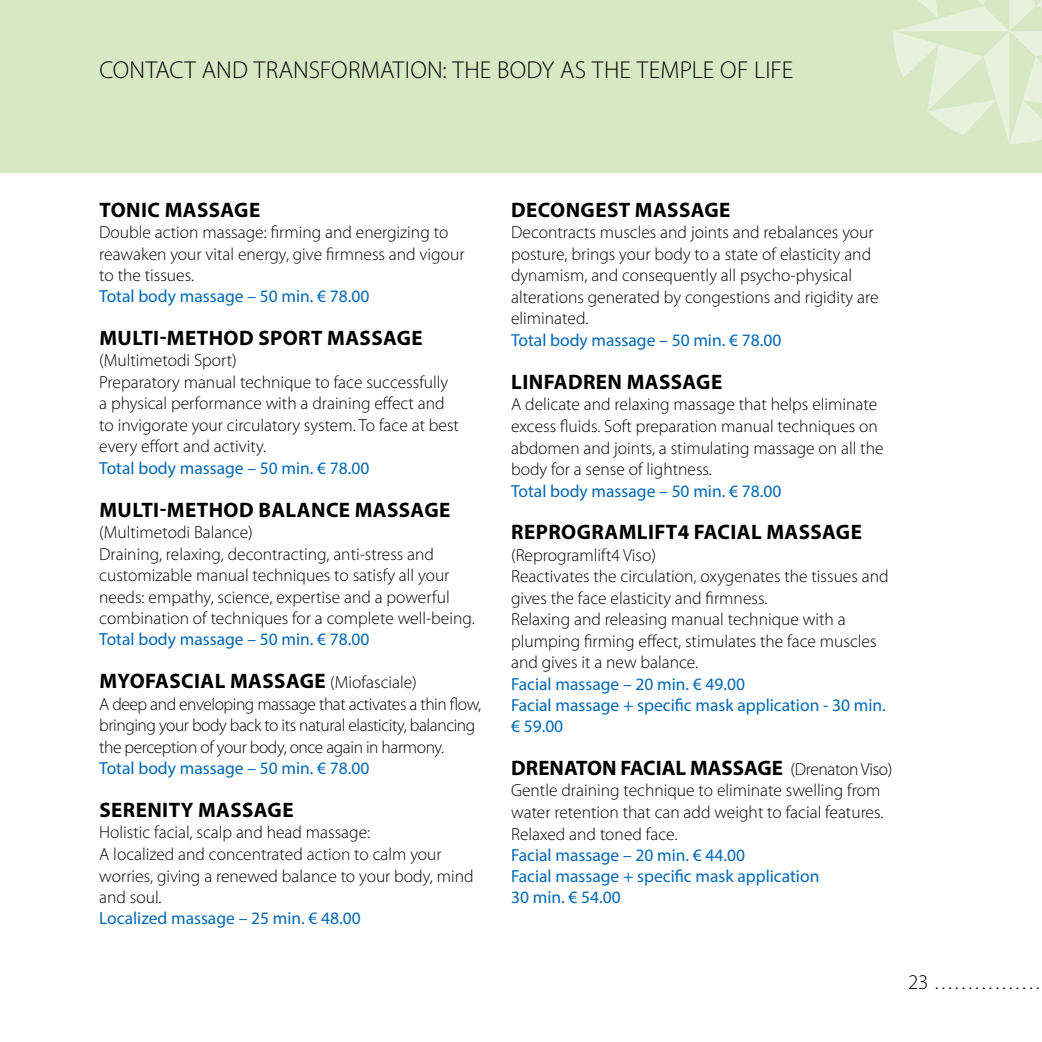
<style>
.page{position:relative;width:1042px;height:1042px;background:#fff}
.page>*{position:absolute;margin:0;border:0;box-sizing:border-box;transform-origin:0 0}
.t1{font:300 24.5px "Myriad Pro";letter-spacing:.01em;color:#000}
.t2{font:700 21px "Myriad Pro";letter-spacing:.02em;color:#000}
.t3{font:700 21px "Myriad Pro";color:#000}
.t4{font:300 17.5px/21.5px "Myriad Pro";color:#000}
.t5{font:17.5px/21px "Myriad Pro";color:#0069b4}
.t6{font:300 17.5px/21.5px "Myriad Pro";letter-spacing:-.025em;color:#000}
.t7{font:15.75px "Minion Pro";color:#000}
.s1{font-weight:300;font-size:17.5px}
.s2{font-family:"Myriad Pro";font-weight:300;font-size:21px}
</style>
<div class="page">
<div style="left:0;top:0;width:1042px;height:172px;background:#d8e8c5"></div>
<svg style="left:893px;top:0;width:149px;height:144px"></svg>
<h1 class="t1" style="left:99px;top:55px;width:695px">CONTACT AND TRANSFORMATION: THE BODY AS THE TEMPLE OF LIFE</h1>
<p class="t2" style="left:99px;top:196px;width:162px">TONIC MASSAGE</p>
<p class="t4" style="left:99px;top:221px;width:367px">Double action massage: firming and energizing to reawaken your vital energy, give firmness and vigour to the tissues.</p>
<p class="t5" style="left:99px;top:286px;width:272px">Total body massage – 50 min. € 78.00</p>
<p class="t2" style="left:99px;top:324px;width:325px">MULTI-METHOD SPORT MASSAGE</p>
<p class="t4" style="left:99px;top:350px;width:361px">(Multimetodi Sport)<br>Preparatory manual technique to face successfully a physical performance with a draining effect and to invigorate your circulatory system. To face at best every effort and activity.</p>
<p class="t5" style="left:99px;top:457px;width:272px">Total body massage – 50 min. € 78.00</p>
<p class="t2" style="left:99px;top:496px;width:352px">MULTI-METHOD BALANCE MASSAGE</p>
<p class="t4" style="left:99px;top:521px;width:377px">(Multimetodi Balance)<br>Draining, relaxing, decontracting, anti-stress and customizable manual techniques to satisfy all your needs: empathy, science, expertise and a powerful combination of techniques for a complete well-being.</p>
<p class="t5" style="left:99px;top:628px;width:272px">Total body massage – 50 min. € 78.00</p>
<p class="t2" style="left:99px;top:667px;width:319px">MYOFASCIAL MASSAGE <span class="s1">(Miofasciale)</span></p>
<p class="t6" style="left:99px;top:693px;width:384px">A deep and enveloping massage that activates a thin flow, bringing your body back to its natural elasticity, balancing the perception of your body, once again in harmony.</p>
<p class="t5" style="left:99px;top:757px;width:272px">Total body massage – 50 min. € 78.00</p>
<p class="t2" style="left:99px;top:796px;width:196px">SERENITY MASSAGE</p>
<p class="t4" style="left:99px;top:821px;width:376px">Holistic facial, scalp and head massage:<br>A localized and concentrated action to calm your worries, giving a renewed balance to your body, mind and soul.</p>
<p class="t5" style="left:99px;top:907px;width:263px">Localized massage – 25 min. € 48.00</p>
<p class="t2" style="left:511px;top:196px;width:221px">DECONGEST MASSAGE</p>
<p class="t4" style="left:511px;top:221px;width:369px">Decontracts muscles and joints and rebalances your posture, brings your body to a state of elasticity and dynamism, and consequently all psycho-physical alterations generated by congestions and rigidity are eliminated.</p>
<p class="t5" style="left:511px;top:329px;width:272px">Total body massage – 50 min. € 78.00</p>
<p class="t2" style="left:511px;top:368px;width:212px">LINFADREN MASSAGE</p>
<p class="t4" style="left:511px;top:394px;width:374px">A delicate and relaxing massage that helps eliminate excess fluids. Soft preparation manual techniques on abdomen and joints, a stimulating massage on all the body for a sense of lightness.</p>
<p class="t5" style="left:511px;top:480px;width:272px">Total body massage – 50 min. € 78.00</p>
<p class="t2" style="left:511px;top:518px;width:352px">REPROGRAMLIFT4 FACIAL MASSAGE</p>
<p class="t4" style="left:511px;top:544px;width:379px">(Reprogramlift4 Viso)<br>Reactivates the circulation, oxygenates the tissues and gives the face elasticity and firmness.<br>Relaxing and releasing manual technique with a plumping firming effect, stimulates the face muscles and gives it a new balance.</p>
<p class="t5" style="left:511px;top:673px;width:376px">Facial massage – 20 min. € 49.00<br>Facial massage + specific mask application - 30 min. € 59.00</p>
<p class="t3" style="left:511px;top:754px;width:383px">DRENATON FACIAL MASSAGE <span class="s1">(Drenaton Viso)</span></p>
<p class="t4" style="left:511px;top:780px;width:374px">Gentle draining technique to eliminate swelling from water retention that can add weight to facial features.<br>Relaxed and toned face.</p>
<p class="t5" style="left:511px;top:844px;width:310px">Facial massage – 20 min. € 44.00<br>Facial massage + specific mask application<br>30 min. € 54.00</p>
<p class="t7" style="left:908px;top:973px;width:133px"><span class="s2">23</span> ................</p>
</div>
